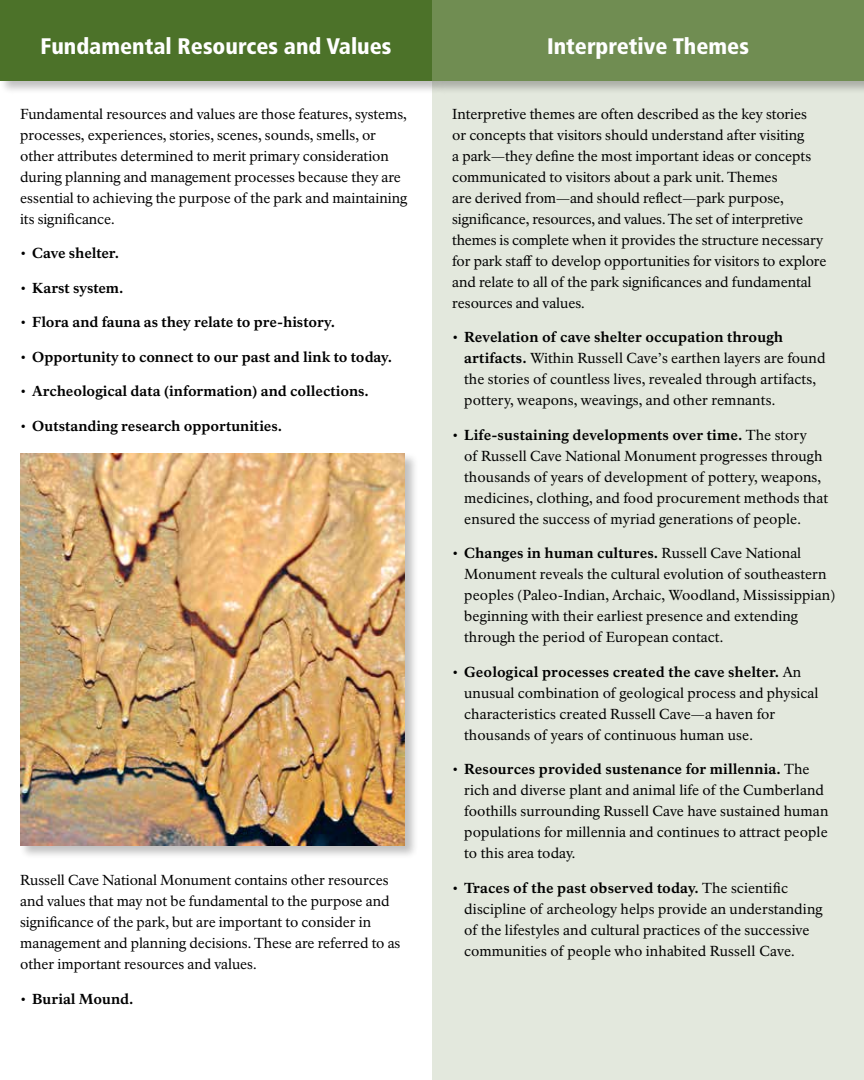
<style>
.page{position:relative;width:864px;height:1080px;background:#fff}
.page>*{position:absolute;margin:0;border:0;box-sizing:border-box;transform-origin:0 0}
.t1{font:900 condensed 22.5px "Frutiger LT Std";color:#fff}
.t2{font:14.25px/21px "NPS Rawlinson OT";color:#000}
.t3{font:800 14.25px "NPS Rawlinson OT";color:#000}
.s1{font-weight:400}
.s2{font-weight:800}
</style>
<div class="page">
<div style="left:432px;top:81px;width:432px;height:999px;background:#e3e8dd"></div>
<div style="left:0;top:0;width:446px;height:95px;background:#000;opacity:.25"></div>
<div style="left:0;top:0;width:432px;height:81px;background:#4c7229"></div>
<div style="left:430px;top:0;width:434px;height:95px;background:#000;opacity:.25"></div>
<div style="left:432px;top:0;width:432px;height:81px;background:#708d52"></div>
<div style="left:19px;top:452px;width:400px;height:407px;background:#000;opacity:.25"></div>
<img style="left:20px;top:454px;width:385px;height:391px">
<h1 class="t1" style="left:41px;top:33px;width:352px">Fundamental Resources and Values</h1>
<p class="t2" style="left:20px;top:103px;width:389px">Fundamental resources and values are those features, systems, processes, experiences, stories, scenes, sounds, smells, or other attributes determined to merit primary consideration during planning and management processes because they are essential to achieving the purpose of the park and maintaining its significance.</p>
<p class="t3" style="left:20px;top:245px;width:100px"><span class="s1">•</span> Cave shelter.</p>
<p class="t3" style="left:20px;top:279px;width:105px"><span class="s1">•</span> Karst system.</p>
<p class="t3" style="left:20px;top:314px;width:316px"><span class="s1">•</span> Flora and fauna as they relate to pre-history.</p>
<p class="t3" style="left:20px;top:348px;width:373px"><span class="s1">•</span> Opportunity to connect to our past and link to today.</p>
<p class="t3" style="left:20px;top:383px;width:350px"><span class="s1">•</span> Archeological data (information) and collections.</p>
<p class="t3" style="left:20px;top:417px;width:263px"><span class="s1">•</span> Outstanding research opportunities.</p>
<p class="t2" style="left:20px;top:870px;width:382px">Russell Cave National Monument contains other resources and values that may not be fundamental to the purpose and significance of the park, but are important to consider in management and planning decisions. These are referred to as other important resources and values.</p>
<p class="t3" style="left:20px;top:990px;width:115px"><span class="s1">•</span> Burial Mound.</p>
<h1 class="t1" style="left:547px;top:33px;width:203px">Interpretive Themes</h1>
<p class="t2" style="left:452px;top:103px;width:376px">Interpretive themes are often described as the key stories<br>or concepts that visitors should understand after visiting<br>a park—they define the most important ideas or concepts communicated to visitors about a park unit. Themes<br>are derived from—and should reflect—park purpose, significance, resources, and values. The set of interpretive themes is complete when it provides the structure necessary for park staff to develop opportunities for visitors to explore and relate to all of the park significances and fundamental resources and values.</p>
<p class="t2" style="left:464px;top:327px;width:363px;text-indent:-12px">• <span class="s2">Revelation of cave shelter occupation through artifacts.</span> Within Russell Cave’s earthen layers are found the stories of countless lives, revealed through artifacts, pottery, weapons, weavings, and other remnants.</p>
<p class="t2" style="left:464px;top:424px;width:366px;text-indent:-12px">• <span class="s2">Life-sustaining developments over time.</span> The story<br>of Russell Cave National Monument progresses through thousands of years of development of pottery, weapons, medicines, clothing, and food procurement methods that ensured the success of myriad generations of people.</p>
<p class="t2" style="left:464px;top:543px;width:373px;text-indent:-12px">• <span class="s2">Changes in human cultures.</span> Russell Cave National Monument reveals the cultural evolution of southeastern peoples (Paleo-Indian, Archaic, Woodland, Mississippian) beginning with their earliest presence and extending through the period of European contact.</p>
<p class="t2" style="left:464px;top:662px;width:356px;text-indent:-12px">• <span class="s2">Geological processes created the cave shelter.</span> An unusual combination of geological process and physical characteristics created Russell Cave—a haven for thousands of years of continuous human use.</p>
<p class="t2" style="left:464px;top:759px;width:366px;text-indent:-12px">• <span class="s2">Resources provided sustenance for millennia.</span> The rich and diverse plant and animal life of the Cumberland foothills surrounding Russell Cave have sustained human populations for millennia and continues to attract people to this area today.</p>
<p class="t2" style="left:464px;top:878px;width:360px;text-indent:-12px">• <span class="s2">Traces of the past observed today.</span> The scientific discipline of archeology helps provide an understanding of the lifestyles and cultural practices of the successive communities of people who inhabited Russell Cave.</p>
</div>
